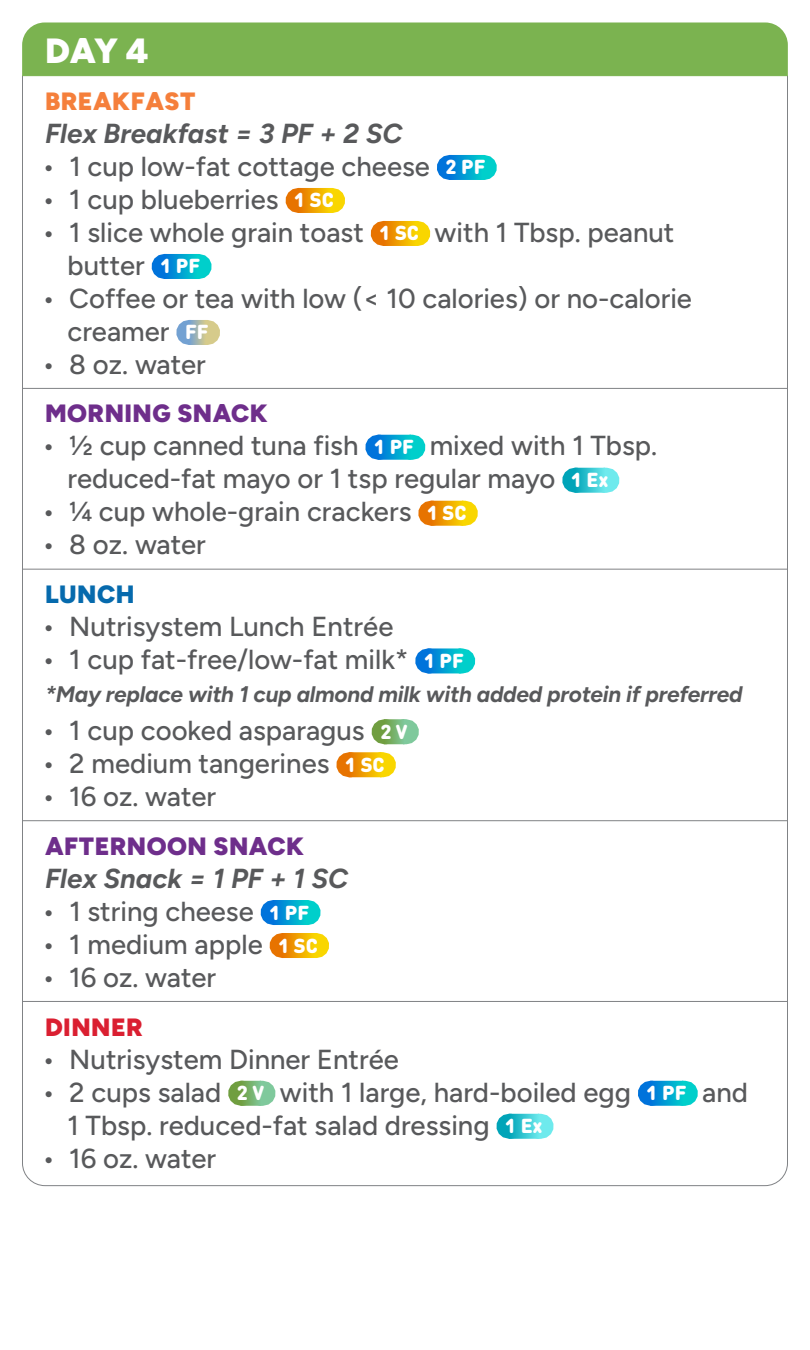
<style>
.page{position:relative;width:810px;height:1350px;background:#fff}
.page>*{position:absolute;margin:0;border:0;box-sizing:border-box;transform-origin:0 0}
.t1{font:900 35px "Figtree";color:#fff}
.t2{font:500 27.5px/33px "Figtree";color:#58595b}
.t3{font:italic 700 27.5px "Figtree";color:#58595b}
.t4{font:900 25px "Figtree";letter-spacing:.02em;color:#6e2e8b}
.t5{font:900 25px "Figtree";letter-spacing:.02em;color:#f57f3b}
.t6{font:900 25px "Figtree";letter-spacing:.02em;color:#da1f31}
.t7{font:900 25px "Figtree";letter-spacing:.02em;color:#066aad}
.t8{font:italic 700 22.5px "Figtree";letter-spacing:-.01em;color:#58595b}
.s1{font-family:"DIN Round OT";font-weight:900;font-size:20px;color:#fff}
</style>
<div class="page">
<div style="left:22px;top:22px;width:766px;height:53px;background:#7bb350"></div>
<hr style="left:22px;top:76px;width:1px;height:40px;background:#808285">
<hr style="left:787px;top:76px;width:1px;height:40px;background:#808285">
<hr style="left:22px;top:75px;width:766px;height:1px;background:#7bb350">
<hr style="left:22px;top:110px;width:1px;height:282px;background:#808285">
<hr style="left:787px;top:110px;width:1px;height:282px;background:#808285">
<svg style="left:450px;top:155px;width:16px;height:25px"></svg>
<svg style="left:449px;top:155px;width:1px;height:25px"></svg>
<svg style="left:466px;top:155px;width:17px;height:25px"></svg>
<svg style="left:299px;top:188px;width:15px;height:25px"></svg>
<svg style="left:298px;top:188px;width:1px;height:25px"></svg>
<svg style="left:314px;top:188px;width:17px;height:25px"></svg>
<svg style="left:384px;top:221px;width:15px;height:25px"></svg>
<svg style="left:383px;top:221px;width:1px;height:25px"></svg>
<svg style="left:399px;top:221px;width:17px;height:25px"></svg>
<svg style="left:165px;top:254px;width:15px;height:25px"></svg>
<svg style="left:164px;top:254px;width:1px;height:25px"></svg>
<svg style="left:180px;top:254px;width:18px;height:25px"></svg>
<svg style="left:190px;top:320px;width:7px;height:25px"></svg>
<svg style="left:189px;top:320px;width:1px;height:25px"></svg>
<svg style="left:197px;top:320px;width:9px;height:25px"></svg>
<hr style="left:22px;top:385px;width:1px;height:44px;background:#808285">
<hr style="left:787px;top:385px;width:1px;height:44px;background:#808285">
<hr style="left:22px;top:388px;width:766px;height:1px;background:#808285">
<hr style="left:22px;top:422px;width:1px;height:151px;background:#808285">
<hr style="left:787px;top:422px;width:1px;height:151px;background:#808285">
<svg style="left:379px;top:435px;width:15px;height:25px"></svg>
<svg style="left:378px;top:435px;width:1px;height:25px"></svg>
<svg style="left:394px;top:435px;width:17px;height:25px"></svg>
<svg style="left:576px;top:468px;width:14px;height:25px"></svg>
<svg style="left:575px;top:468px;width:1px;height:25px"></svg>
<svg style="left:590px;top:468px;width:16px;height:25px"></svg>
<svg style="left:432px;top:501px;width:15px;height:25px"></svg>
<svg style="left:431px;top:501px;width:1px;height:25px"></svg>
<svg style="left:447px;top:501px;width:17px;height:25px"></svg>
<hr style="left:22px;top:566px;width:1px;height:43px;background:#808285">
<hr style="left:787px;top:566px;width:1px;height:43px;background:#808285">
<hr style="left:22px;top:569px;width:766px;height:1px;background:#808285">
<hr style="left:22px;top:603px;width:1px;height:221px;background:#808285">
<hr style="left:787px;top:603px;width:1px;height:221px;background:#808285">
<svg style="left:429px;top:648px;width:15px;height:25px"></svg>
<svg style="left:428px;top:648px;width:1px;height:25px"></svg>
<svg style="left:444px;top:648px;width:17px;height:25px"></svg>
<svg style="left:385px;top:719px;width:9px;height:25px"></svg>
<svg style="left:384px;top:719px;width:1px;height:25px"></svg>
<svg style="left:394px;top:719px;width:11px;height:25px"></svg>
<svg style="left:350px;top:752px;width:15px;height:25px"></svg>
<svg style="left:349px;top:752px;width:1px;height:25px"></svg>
<svg style="left:365px;top:752px;width:17px;height:25px"></svg>
<hr style="left:22px;top:817px;width:1px;height:44px;background:#808285">
<hr style="left:787px;top:817px;width:1px;height:44px;background:#808285">
<hr style="left:22px;top:820px;width:766px;height:1px;background:#808285">
<hr style="left:22px;top:855px;width:1px;height:150px;background:#808285">
<hr style="left:787px;top:855px;width:1px;height:150px;background:#808285">
<svg style="left:274px;top:900px;width:15px;height:25px"></svg>
<svg style="left:273px;top:900px;width:1px;height:25px"></svg>
<svg style="left:289px;top:900px;width:18px;height:25px"></svg>
<svg style="left:283px;top:933px;width:15px;height:25px"></svg>
<svg style="left:282px;top:933px;width:1px;height:25px"></svg>
<svg style="left:298px;top:933px;width:17px;height:25px"></svg>
<hr style="left:22px;top:998px;width:1px;height:44px;background:#808285">
<hr style="left:787px;top:998px;width:1px;height:44px;background:#808285">
<hr style="left:22px;top:1001px;width:766px;height:1px;background:#808285">
<hr style="left:22px;top:1036px;width:1px;height:117px;background:#808285">
<hr style="left:787px;top:1036px;width:1px;height:117px;background:#808285">
<svg style="left:242px;top:1081px;width:9px;height:25px"></svg>
<svg style="left:241px;top:1081px;width:1px;height:25px"></svg>
<svg style="left:251px;top:1081px;width:11px;height:25px"></svg>
<svg style="left:651px;top:1081px;width:16px;height:25px"></svg>
<svg style="left:650px;top:1081px;width:1px;height:25px"></svg>
<svg style="left:667px;top:1081px;width:17px;height:25px"></svg>
<svg style="left:22px;top:1114px;width:766px;height:72px"></svg>
<p class="t1" style="left:45px;top:29px;width:105px">DAY 4</p>
<p class="t5" style="left:45px;top:85px;width:152px">BREAKFAST</p>
<p class="t3" style="left:45px;top:117px;width:359px">Flex Breakfast = 3 PF + 2 SC</p>
<p class="t2" style="left:42px;top:150px;width:445px">• 1 cup low-fat cottage cheese <span class="s1">2 PF</span></p>
<p class="t2" style="left:42px;top:183px;width:293px">• 1 cup blueberries <span class="s1">1 SC</span></p>
<p class="t2" style="left:67px;top:216px;width:609px;text-indent:-25px">• 1 slice whole grain toast <span class="s1">1 SC</span> with 1 Tbsp. peanut butter <span class="s1">1 PF</span></p>
<p class="t2" style="left:67px;top:282px;width:626px;text-indent:-25px">• Coffee or tea with low (&lt; 10 calories) or no-calorie creamer <span class="s1">FF</span></p>
<p class="t2" style="left:42px;top:348px;width:165px">• 8 oz. water</p>
<p class="t4" style="left:45px;top:398px;width:224px">MORNING SNACK</p>
<p class="t2" style="left:67px;top:429px;width:591px;text-indent:-25px">• ½ cup canned tuna fish <span class="s1">1 PF</span> mixed with 1 Tbsp. reduced-fat mayo or 1 tsp regular mayo <span class="s1">1 Ex</span></p>
<p class="t2" style="left:42px;top:495px;width:426px">• 1/4 cup whole-grain crackers <span class="s1">1 SC</span></p>
<p class="t2" style="left:42px;top:528px;width:165px">• 8 oz. water</p>
<p class="t7" style="left:45px;top:579px;width:91px">LUNCH</p>
<p class="t2" style="left:42px;top:610px;width:353px">• Nutrisystem Lunch Entrée</p>
<p class="t2" style="left:42px;top:643px;width:423px">• 1 cup fat-free/low-fat milk* <span class="s1">1 PF</span></p>
<p class="t8" style="left:45px;top:680px;width:699px">*May replace with 1 cup almond milk with added protein if preferred</p>
<p class="t2" style="left:42px;top:714px;width:367px">• 1 cup cooked asparagus <span class="s1">2 V</span></p>
<p class="t2" style="left:42px;top:747px;width:344px">• 2 medium tangerines <span class="s1">1 SC</span></p>
<p class="t2" style="left:42px;top:780px;width:175px">• 16 oz. water</p>
<p class="t4" style="left:45px;top:830px;width:261px">AFTERNOON SNACK</p>
<p class="t3" style="left:45px;top:862px;width:305px">Flex Snack = 1 PF + 1 SC</p>
<p class="t2" style="left:42px;top:895px;width:269px">• 1 string cheese <span class="s1">1 PF</span></p>
<p class="t2" style="left:42px;top:928px;width:277px">• 1 medium apple <span class="s1">1 SC</span></p>
<p class="t2" style="left:42px;top:961px;width:175px">• 16 oz. water</p>
<p class="t6" style="left:45px;top:1011px;width:99px">DINNER</p>
<p class="t2" style="left:42px;top:1042px;width:358px">• Nutrisystem Dinner Entrée</p>
<p class="t2" style="left:67px;top:1075px;width:682px;text-indent:-25px">• 2 cups salad <span class="s1">2 V</span> with 1 large, hard-boiled egg <span class="s1">1 PF</span> and<br>1 Tbsp. reduced-fat salad dressing <span class="s1">1 Ex</span></p>
<p class="t2" style="left:42px;top:1141px;width:175px">• 16 oz. water</p>
</div>
